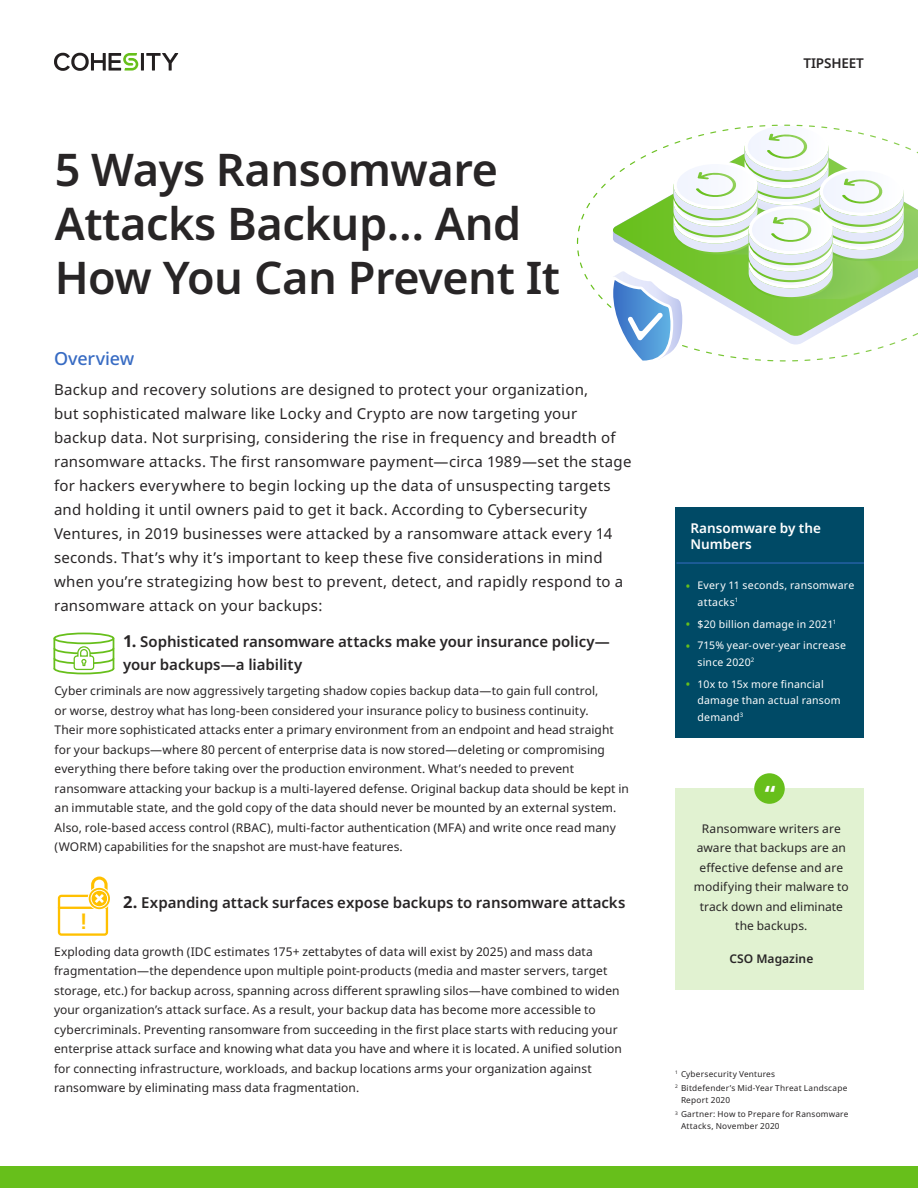
<style>
.page{position:relative;width:918px;height:1188px;background:#fff}
.page>*{position:absolute;margin:0;border:0;box-sizing:border-box;transform-origin:0 0}
.Title_1{font:600 45px/54px "Noto Sans";letter-spacing:-.01em;color:#282526}
.Figure_Style{font:700 23.85px "Noto Sans";color:#fff}
.t1{font:21.75px "Museo Sans 700";color:#ffc000}
.Subtitle_1{font:500 18px "Noto Sans";letter-spacing:-.01em;color:#376bc3}
.Intro_Text{font:15px/24px "Noto Sans";letter-spacing:.015em;color:#282526}
.Subtitle_3_TS{font:600 15px/22.5px "Noto Sans";letter-spacing:-.005em;color:#282526}
.t2{font:600 13.5px/16.2px "Noto Sans";color:#fff}
.t3{font:600 13.5px "Noto Sans";letter-spacing:-.01em;color:#282526}
.Body{font:12px/19.5px "Noto Sans";letter-spacing:.005em;color:#282526}
.Body-2{font:600 12px "Noto Sans";letter-spacing:.005em;color:#282526}
.t4{font:10.5px/16.5px "Noto Sans";letter-spacing:.02em;color:#fff}
.footnote_2{font:8.25px/12px "Noto Sans";letter-spacing:.025em;color:#282526}
.s1{font-weight:700;font-size:16.5px}
.s2{font-size:13.5px;color:#67bf1b}
</style>
<div class="page">
<div style="left:0;top:1166px;width:918px;height:22px;background:#67bf1b"></div>
<hr style="left:141px;top:53px;width:3px;height:18px;background:#231f20">
<svg style="left:146px;top:53px;width:32px;height:18px"></svg>
<svg style="left:54px;top:53px;width:84px;height:18px"></svg>
<div style="left:675px;top:789px;width:189px;height:201px;background:#e1f2d1"></div>
<div style="left:754px;top:773px;width:31px;height:31px;background:#67bf1b;border-radius:50%"></div>
<div style="left:675px;top:507px;width:189px;height:231px;background:#004a66"></div>
<hr style="left:676px;top:563px;width:188px;height:1px;background:#376bc3">
<div style="left:54px;top:633px;width:59px;height:10px;background:#70c329;border-radius:50%"></div>
<div style="left:54px;top:633px;width:60px;height:11px;border:2px solid #67bf1b;border-radius:50%"></div>
<svg style="left:53px;top:634px;width:62px;height:41px"></svg>
<svg style="left:58px;top:877px;width:52px;height:59px"></svg>
<svg style="left:610px;top:124px;width:308px;height:238px"></svg>
<p class="Title_1" style="left:55px;top:144px;width:507px">5 Ways Ransomware<br>Attacks Backup… And<br>How You Can Prevent It</p>
<p class="Subtitle_1" style="left:54px;top:346px;width:82px">Overview</p>
<p class="Intro_Text" style="left:54px;top:377px;width:579px">Backup and recovery solutions are designed to protect your organization,<br>but sophisticated malware like Locky and Crypto are now targeting your backup data. Not surprising, considering the rise in frequency and breadth of ransomware attacks. The first ransomware payment—circa 1989—set the stage for hackers everywhere to begin locking up the data of unsuspecting targets and holding it until owners paid to get it back. According to Cybersecurity Ventures, in 2019 businesses were attacked by a ransomware attack every 14 seconds. That’s why it’s important to keep these five considerations in mind when you’re strategizing how best to prevent, detect, and rapidly respond to a ransomware attack on your backups:</p>
<p class="Subtitle_3_TS" style="left:123px;top:631px;width:488px"><span class="s1">1.</span> Sophisticated ransomware attacks make your insurance policy— your backups—a liability</p>
<p class="Body" style="left:55px;top:682px;width:576px">Cyber criminals are now aggressively targeting shadow copies backup data—to gain full control,<br>or worse, destroy what has long-been considered your insurance policy to business continuity.<br>Their more sophisticated attacks enter a primary environment from an endpoint and head straight for your backups—where 80 percent of enterprise data is now stored—deleting or compromising everything there before taking over the production environment. What’s needed to prevent ransomware attacking your backup is a multi-layered defense. Original backup data should be kept in an immutable state, and the gold copy of the data should never be mounted by an external system.<br>Also, role-based access control (RBAC), multi-factor authentication (MFA) and write once read many (WORM) capabilities for the snapshot are must-have features.</p>
<p class="Subtitle_3_TS" style="left:123px;top:891px;width:504px"><span class="s1">2.</span> Expanding attack surfaces expose backups to ransomware attacks</p>
<p class="Body" style="left:54px;top:942px;width:569px">Exploding data growth (IDC estimates 175+ zettabytes of data will exist by 2025) and mass data fragmentation—the dependence upon multiple point-products (media and master servers, target storage, etc.) for backup across, spanning across different sprawling silos—have combined to widen your organization’s attack surface. As a result, your backup data has become more accessible to cybercriminals. Preventing ransomware from succeeding in the first place starts with reducing your enterprise attack surface and knowing what data you have and where it is located. A unified solution for connecting infrastructure, workloads, and backup locations arms your organization against ransomware by eliminating mass data fragmentation.</p>
<h3 class="t1" style="left:80px;top:909px;width:9px">!</h3>
<p class="t3" style="left:804px;top:54px;width:62px">TIPSHEET</p>
<p class="t2" style="left:690px;top:520px;width:132px">Ransomware by the<br>Numbers</p>
<p class="t4" style="left:698px;top:577px;width:158px;text-indent:-12px"><span class="s2">•</span> Every 11 seconds, ransomware attacks<sup>1</sup></p>
<p class="t4" style="left:686px;top:616px;width:152px"><span class="s2">•</span> $20 billion damage in 2021<sup>1</sup></p>
<p class="t4" style="left:698px;top:638px;width:150px;text-indent:-12px"><span class="s2">•</span> 715% year-over-year increase since 2020<sup>2</sup></p>
<p class="t4" style="left:698px;top:676px;width:145px;text-indent:-12px"><span class="s2">•</span> 10x to 15x more financial damage than actual ransom demand<sup>3</sup></p>
<p class="Figure_Style" style="left:765px;top:778px;width:12px">“</p>
<p class="Body" style="left:694px;top:819px;width:156px;text-align:center">Ransomware writers are aware that backups are an effective defense and are modifying their malware to track down and eliminate the backups.</p>
<p class="Body-2" style="left:729px;top:950px;width:85px">CSO Magazine</p>
<p class="footnote_2" style="left:675px;top:1068px;width:102px"><sup>1</sup> Cybersecurity Ventures</p>
<p class="footnote_2" style="left:681px;top:1082px;width:168px;text-indent:-6px"><sup>2</sup> Bitdefender’s Mid-Year Threat Landscape<br>Report 2020</p>
<p class="footnote_2" style="left:681px;top:1108px;width:169px;text-indent:-6px"><sup>3</sup> Gartner: How to Prepare for Ransomware<br>Attacks, November 2020</p>
</div>
